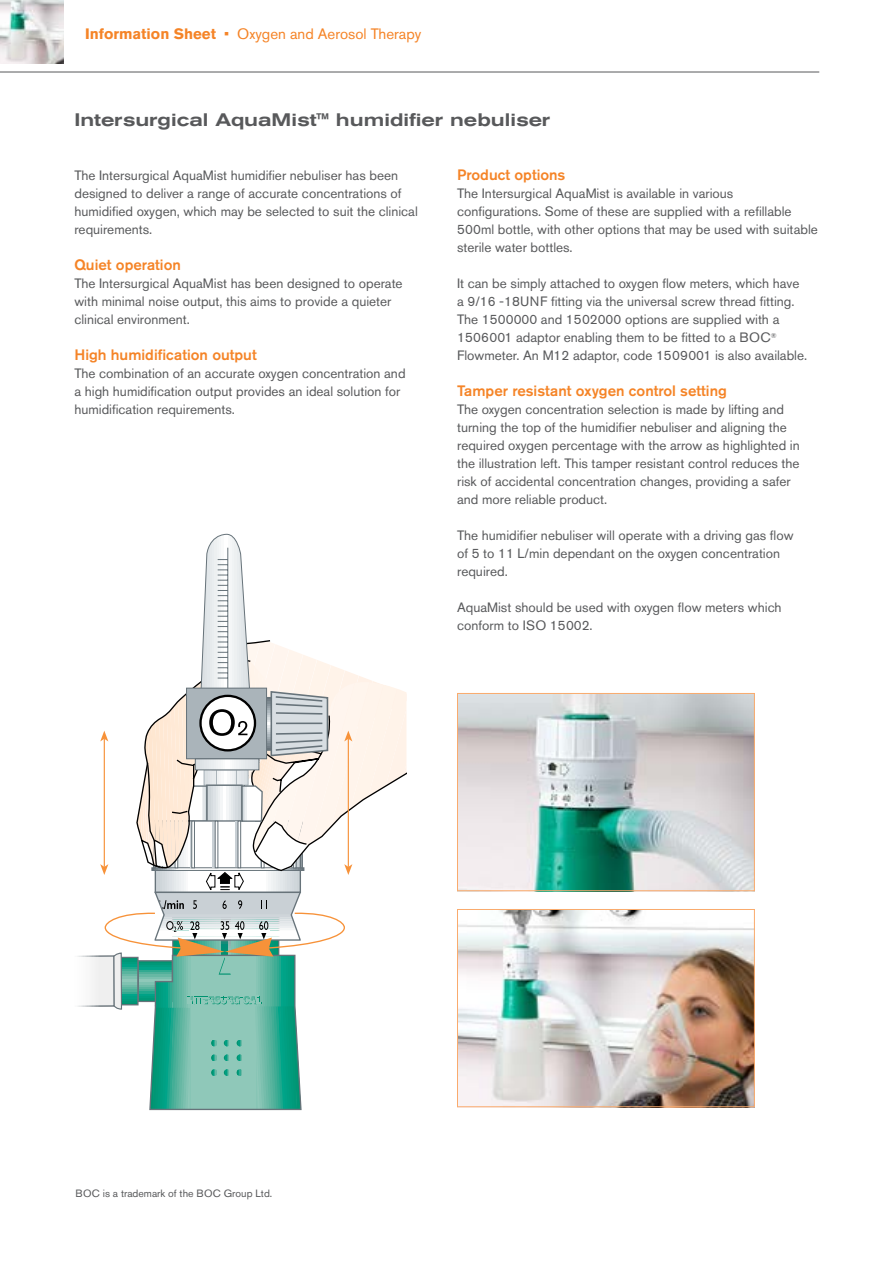
<style>
.page{position:relative;width:893px;height:1263px;background:#fff}
.page>*{position:absolute;margin:0;border:0;box-sizing:border-box;transform-origin:0 0}
.t1{font:500 expanded 18px "Akzidenz Grotesk Pro";color:#58595b}
.t2{font:500 15px "Akzidenz Grotesk Pro";color:#f58427}
.t3{font:15px "Akzidenz Grotesk Pro";color:#f58427}
.t4{font:13.5px/18px "Akzidenz Grotesk Pro";color:#58595b}
.t5{font:10.5px "Akzidenz Grotesk Pro";color:#58595b}
.s1{font-weight:700}
</style>
<div class="page">
<hr style="left:0;top:72px;width:819px;height:1px;background:#58595b">
<img style="left:0;top:0;width:64px;height:63px">
<img style="left:459px;top:695px;width:294px;height:194px">
<div style="left:457px;top:693px;width:298px;height:198px;border:1px solid #faab6d"></div>
<img style="left:459px;top:911px;width:294px;height:194px">
<div style="left:457px;top:909px;width:298px;height:198px;border:1px solid #faab6d"></div>
<svg style="left:77px;top:533px;width:329px;height:578px"></svg>
<p class="t3" style="left:85px;top:24px;width:338px"><span class="s1">Information Sheet</span> • Oxygen and Aerosol Therapy</p>
<h1 class="t1" style="left:74px;top:108px;width:478px">Intersurgical AquaMist™ humidifier nebuliser</h1>
<p class="t4" style="left:74px;top:166px;width:345px">The Intersurgical AquaMist humidifier nebuliser has been designed to deliver a range of accurate concentrations of humidified oxygen, which may be selected to suit the clinical requirements.</p>
<p class="t2" style="left:74px;top:255px;width:108px">Quiet operation</p>
<p class="t4" style="left:74px;top:274px;width:330px">The Intersurgical AquaMist has been designed to operate with minimal noise output, this aims to provide a quieter clinical environment.</p>
<p class="t2" style="left:74px;top:345px;width:184px">High humidification output</p>
<p class="t4" style="left:74px;top:364px;width:333px">The combination of an accurate oxygen concentration and a high humidification output provides an ideal solution for humidification requirements.</p>
<p class="t2" style="left:457px;top:165px;width:110px">Product options</p>
<p class="t4" style="left:457px;top:184px;width:362px">The Intersurgical AquaMist is available in various configurations. Some of these are supplied with a refillable 500ml bottle, with other options that may be used with suitable sterile water bottles.</p>
<p class="t4" style="left:457px;top:274px;width:352px">It can be simply attached to oxygen flow meters, which have a 9/16 -18UNF fitting via the universal screw thread fitting.<br>The 1500000 and 1502000 options are supplied with a 1506001 adaptor enabling them to be fitted to a BOC<sup>® </sup>Flowmeter. An M12 adaptor, code 1509001 is also available.</p>
<p class="t2" style="left:457px;top:381px;width:271px">Tamper resistant oxygen control setting</p>
<p class="t4" style="left:457px;top:400px;width:344px">The oxygen concentration selection is made by lifting and turning the top of the humidifier nebuliser and aligning the required oxygen percentage with the arrow as highlighted in the illustration left. This tamper resistant control reduces the risk of accidental concentration changes, providing a safer and more reliable product.</p>
<p class="t4" style="left:457px;top:526px;width:338px">The humidifier nebuliser will operate with a driving gas flow of 5 to 11 L/min dependant on the oxygen concentration required.</p>
<p class="t4" style="left:457px;top:598px;width:326px">AquaMist should be used with oxygen flow meters which conform to ISO 15002.</p>
<p class="t5" style="left:76px;top:1187px;width:198px">BOC is a trademark of the BOC Group Ltd.</p>
</div>
